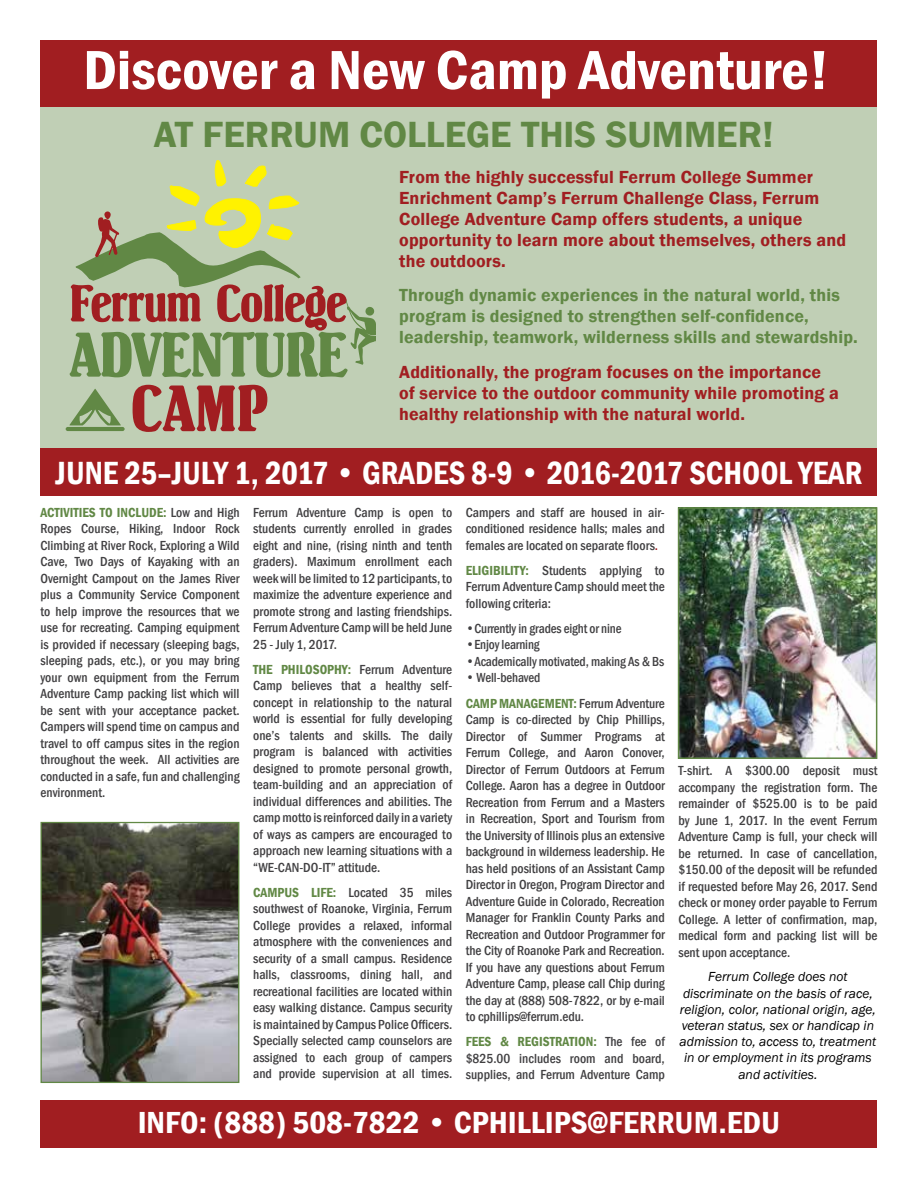
<style>
.page{position:relative;width:918px;height:1188px;background:#fff}
.page>*{position:absolute;margin:0;border:0;box-sizing:border-box;transform-origin:0 0}
.t1{font:600 condensed 57px "Franklin Gothic";color:#fff;scale:1.05 1}
.t2{font:600 37.5px "Franklin Gothic";color:#618845}
.t3{font:600 condensed 33px "Franklin Gothic";color:#fff}
.t4{font:600 condensed 31.35px "Franklin Gothic";color:#fff;scale:1.05 1}
.t5{font:600 18px/21px "Franklin Gothic";letter-spacing:.01em;color:#a11e21}
.t6{font:600 18px/21px "Franklin Gothic";letter-spacing:.01em;color:#618845}
.t7{font:500 condensed 13.5px/16.5px "Franklin Gothic";color:#414042;text-align:justify}
.t8{font:italic 13.5px/16.2px "Franklin Gothic";color:#000;text-align:center}
.s1{font-weight:600;color:#618845}
.s2{color:#a11e21}
</style>
<div class="page">
<div style="left:40px;top:40px;width:838px;height:455px;background:#c0cfb5"></div>
<div style="left:40px;top:448px;width:838px;height:48px;background:#a11e21"></div>
<div style="left:40px;top:40px;width:838px;height:67px;background:#a11e21"></div>
<div style="left:40px;top:1100px;width:838px;height:48px;background:#a11e21"></div>
<img style="left:681px;top:510px;width:193px;height:246px">
<div style="left:678px;top:507px;width:199px;height:252px;border:2px solid #618845"></div>
<svg style="left:133px;top:385px;width:134px;height:47px"></svg>
<svg style="left:69px;top:389px;width:52px;height:36px"></svg>
<hr style="left:66px;top:427px;width:59px;height:4px;background:#618845;border-radius:2px">
<svg style="left:70px;top:160px;width:305px;height:217px"></svg>
<img style="left:43px;top:824px;width:194px;height:257px">
<div style="left:41px;top:822px;width:198px;height:261px;border:1px solid #618845"></div>
<h1 class="t1" style="left:83px;top:32px;width:712px">Discover a New Camp Adventure!</h1>
<h2 class="t2" style="left:154px;top:111px;width:621px">AT FERRUM COLLEGE THIS SUMMER!</h2>
<h3 class="t5" style="left:399px;top:166px;width:449px">From the highly successful Ferrum College Summer Enrichment Camp’s Ferrum Challenge Class, Ferrum College Adventure Camp offers students, a unique opportunity to learn more about themselves, others and the outdoors.</h3>
<h3 class="t6" style="left:399px;top:285px;width:460px">Through dynamic experiences in the natural world, this program is designed to strengthen self-confidence, leadership, teamwork, wilderness skills and stewardship.</h3>
<h3 class="t5" style="left:399px;top:361px;width:441px">Additionally, the program focuses on the importance of service to the outdoor community while promoting a healthy relationship with the natural world.</h3>
<h3 class="t3" style="left:56px;top:451px;width:808px">JUNE 25–JULY 1, 2017 • GRADES 8-9 • 2016-2017 SCHOOL YEAR</h3>
<p class="t7" style="left:40px;top:504px;width:201px"><span class="s1">ACTIVITIES TO INCLUDE:</span> Low and High Ropes Course, Hiking, Indoor Rock Climbing at River Rock, Exploring a Wild Cave, Two Days of Kayaking with an Overnight Campout on the James River plus a Community Service Component to help improve the resources that we use for recreating. Camping equipment is provided if necessary (sleeping bags, sleeping pads, etc.), or you may bring your own equipment from the Ferrum Adventure Camp packing list which will be sent with your acceptance packet.<br>Campers will spend time on campus and travel to off campus sites in the region throughout the week. All activities are conducted in a safe, fun and challenging environment.</p>
<p class="t7" style="left:253px;top:504px;width:201px">Ferrum Adventure Camp is open to students currently enrolled in grades eight and nine, (rising ninth and tenth graders). Maximum enrollment each week will be limited to 12 participants, to maximize the adventure experience and promote strong and lasting friendships.<br>Ferrum Adventure Camp will be held June 25 - July 1, 2017.</p>
<p class="t7" style="left:253px;top:661px;width:201px"><span class="s1">THE PHILOSOPHY:</span> Ferrum Adventure Camp believes that a healthy self&shy;concept in relationship to the natural world is essential for fully developing one’s talents and skills. The daily program is balanced with activities designed to promote personal growth, team-building and an appreciation of individual differences and abilities. The camp motto is reinforced daily in a variety of ways as campers are encouraged to approach new learning situations with a “WE-CAN-DO-IT” attitude.</p>
<p class="t7" style="left:253px;top:884px;width:201px"><span class="s1">CAMPUS LIFE:</span> Located 35 miles southwest of Roanoke, Virginia, Ferrum College provides a relaxed, informal atmosphere with the conveniences and security of a small campus. Residence halls, classrooms, dining hall, and recreational facilities are located within easy walking distance. Campus security is maintained by Campus Police Officers.<br>Specially selected camp counselors are assigned to each group of campers and provide supervision at all times.</p>
<p class="t7" style="left:466px;top:504px;width:201px">Campers and staff are housed in air&shy;conditioned residence halls; males and females are located on separate floors<span class="s2">.</span></p>
<p class="t7" style="left:466px;top:562px;width:201px"><span class="s1">ELIGIBILITY:</span> Students applying to Ferrum Adventure Camp should meet the following criteria:</p>
<p class="t7" style="left:466px;top:620px;width:157px">•Currently in grades eight or nine</p>
<p class="t7" style="left:466px;top:637px;width:75px">•Enjoy learning</p>
<p class="t7" style="left:466px;top:653px;width:200px">•Academically motivated, making As &amp; Bs</p>
<p class="t7" style="left:466px;top:665px;width:201px;line-height:25.2px">• Well-behaved<br><span class="s1">CAMP MANAGEMENT:</span> Ferrum Adventure</p>
<p class="t7" style="left:466px;top:711px;width:201px">Camp is co-directed by Chip Phillips, Director of Summer Programs at Ferrum College, and Aaron Conover, Director of Ferrum Outdoors at Ferrum College. Aaron has a degree in Outdoor Recreation from Ferrum and a Masters in Recreation, Sport and Tourism from the University of Illinois plus an extensive background in wilderness leadership. He has held positions of an Assistant Camp Director in Oregon, Program Director and Adventure Guide in Colorado, Recreation Manager for Franklin County Parks and Recreation and Outdoor Programmer for the City of Roanoke Park and Recreation.<br>If you have any questions about Ferrum Adventure Camp, please call Chip during the day at (888) 508-7822, or by e-mail to cphillips@ferrum.edu.</p>
<p class="t7" style="left:466px;top:1033px;width:201px"><span class="s1">FEES &amp; REGISTRATION:</span> The fee of $825.00 includes room and board, supplies, and Ferrum Adventure Camp</p>
<p class="t7" style="left:678px;top:762px;width:201px">T-shirt. A $300.00 deposit must accompany the registration form. The remainder of $525.00 is to be paid by June 1, 2017. In the event Ferrum Adventure Camp is full, your check will be returned. In case of cancellation, $150.00 of the deposit will be refunded if requested before May 26, 2017. Send check or money order payable to Ferrum College. A letter of confirmation, map, medical form and packing list will be sent upon acceptance.</p>
<p class="t8" style="left:680px;top:969px;width:198px">Ferrum College does not discriminate on the basis of race, religion, color, national origin, age, veteran status, sex or handicap in admission to, access to, treatment in or employment in its programs and activities.</p>
<h3 class="t4" style="left:138px;top:1102px;width:614px">INFO: (888) 508-7822 • CPHILLIPS@FERRUM.EDU</h3>
</div>
